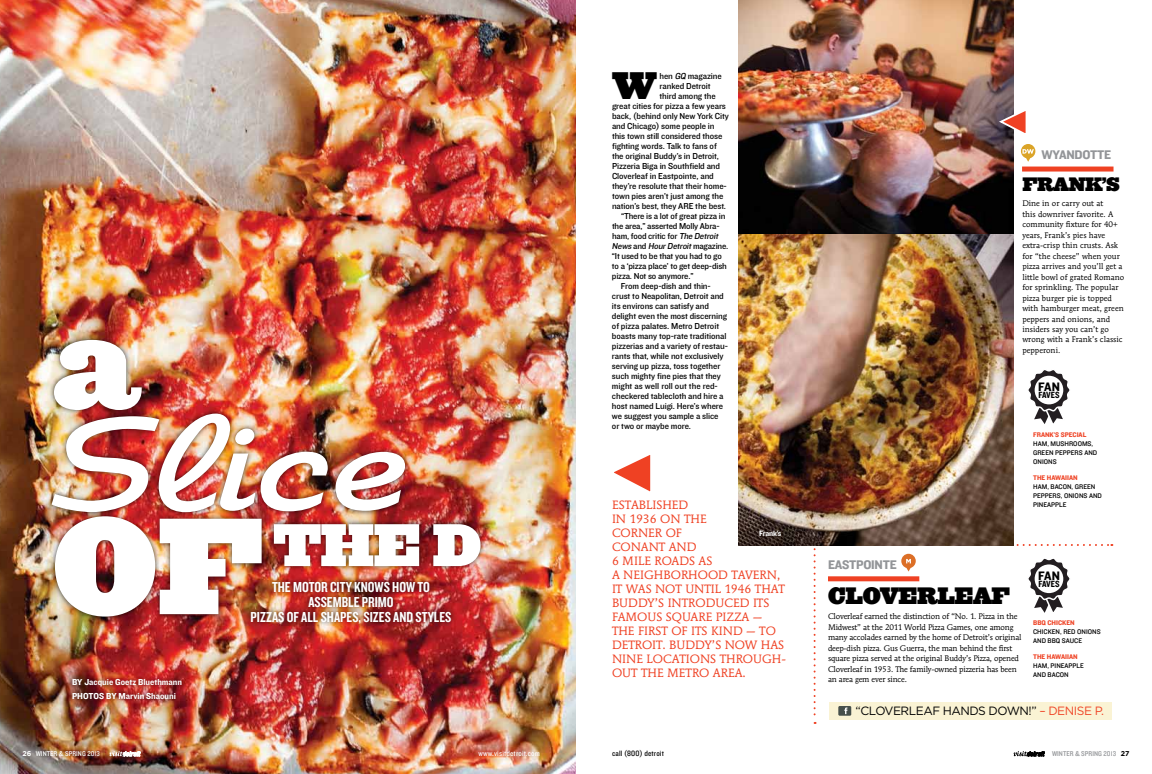
<style>
.page{position:relative;width:1152px;height:774px;background:#fff}
.page>*{position:absolute;margin:0;border:0;box-sizing:border-box;transform-origin:0 0}
.t1{font:126.6px "Fontella";color:#fff}
.t2{font:900 126.6px "Ziggurat";color:#fff}
.t3{font:900 55.6px "Ziggurat";color:#fff}
.t4{font:900 35.5px "Ziggurat";color:#000}
.t5{font:900 22px "Ziggurat";letter-spacing:-.02em;color:#000}
.t6{font:900 18px "Ziggurat";color:#000}
.t7{font:15px/15px "Knockout HTF49 Liteweight";color:#fff;text-align:center}
.t8{font:13px "Knockout HTF51 Middleweight";letter-spacing:-.02em;color:#939598}
.t9{font:12.8px "Knockout HTF51 Middleweight";color:#000}
.t10{font:12px/14px "Mendoza Roman";color:#ef4123}
.t11{font:12px "Gotham HTF";letter-spacing:-.04em;color:#000}
.t12{font:9.4px "Knockout HTF50 Welterweight";letter-spacing:-.015em;color:#000}
.t13{font:9px "Knockout HTF31 Junior Middlewt";letter-spacing:-.01em;color:#000}
.t14{font:9px/14px "Knockout HTF51 Middleweight";color:#fff}
.t15{font:italic 9px "Knockout HTF31 Junior Middlewt";color:#000}
.t16{font:8px/10.5px "Mendoza Roman";letter-spacing:-.01em;color:#000}
.t17{font:8px "Knockout HTF30 Junior Welterwt";letter-spacing:.015em;color:#fff}
.t18{font:8px "Knockout HTF30 Junior Welterwt";letter-spacing:.015em;color:#000}
.t19{font:8px "Knockout HTF51 Middleweight";letter-spacing:-.025em;color:#fff}
.t20{font:7.2px "Knockout HTF30 Junior Welterwt";letter-spacing:.01em;color:#939598}
.t21{font:7.2px "Knockout HTF30 Junior Welterwt";letter-spacing:.01em;color:#fff}
.t22{font:7px/9px "Knockout HTF31 Junior Middlewt";color:#000}
.t23{font:7px "Knockout HTF51 Middleweight";color:#ef4527}
.t24{font:7px "Knockout HTF51 Middleweight";letter-spacing:.035em;color:#ef4527}
.s1{font-family:"Gotham HTF";font-weight:700;font-size:7px}
.s2{font-style:italic}
.s3{font-style:normal}
.s4{color:#ef4527}
.s5{font-family:"Gotham HTF";font-weight:700;font-size:7px;color:#000}
</style>
<div class="page">
<svg style="left:1013px;top:751px;width:32px;height:5px"></svg>
<svg style="left:1013px;top:544px;width:99px;height:2px"></svg>
<svg style="left:814px;top:548px;width:2px;height:176px"></svg>
<div style="left:829px;top:702px;width:283px;height:18px;background:#faf3d4"></div>
<img style="left:0;top:0;width:576px;height:774px">
<div style="left:838px;top:706px;width:13px;height:10px;background:#464f4b"></div>
<svg style="left:844px;top:708px;width:3px;height:6px"></svg>
<svg style="left:901px;top:554px;width:15px;height:18px"></svg>
<div style="left:828px;top:576px;width:91px;height:5px;background:#ef4123"></div>
<svg style="left:1028px;top:558px;width:42px;height:55px"></svg>
<div style="left:1035px;top:564px;width:28px;height:29px;background:#fff;border-radius:50%"></div>
<img style="left:739px;top:234px;width:274px;height:312px">
<img style="left:739px;top:0;width:274px;height:234px">
<svg style="left:1021px;top:144px;width:14px;height:18px"></svg>
<div style="left:1022px;top:167px;width:92px;height:5px;background:#ef4123"></div>
<svg style="left:1028px;top:370px;width:42px;height:54px"></svg>
<div style="left:1035px;top:376px;width:28px;height:28px;background:#fff;border-radius:50%"></div>
<div style="left:67px;top:674px;width:120px;height:31px;background:#000;opacity:.75"></div>
<svg style="left:614px;top:455px;width:37px;height:37px"></svg>
<svg style="left:997px;top:107px;width:29px;height:30px"></svg>
<div style="left:47px;top:335px;width:363px;height:287px;background:#000;opacity:.75"></div>
<div style="left:268px;top:519px;width:218px;height:52px;background:#000;opacity:.75"></div>
<div style="left:246px;top:577px;width:210px;height:51px;background:#000;opacity:.75"></div>
<svg style="left:109px;top:751px;width:32px;height:5px"></svg>
<h1 class="t2" style="left:53px;top:287px;width:90px">A</h1>
<h1 class="t1" style="left:53px;top:379px;width:358px">Slice</h1>
<h1 class="t2" style="left:53px;top:493px;width:105px">OF</h1>
<h2 class="t3" style="left:273px;top:513px;width:210px">THE D</h2>
<h3 class="t7" style="left:251px;top:580px;width:202px">THE MOTOR CITY KNOWS HOW TO<br>ASSEMBLE PRIMO<br>PIZZAS OF ALL SHAPES, SIZES AND STYLES</h3>
<p class="t14" style="left:72px;top:675px;width:112px">By Jacquie Goetz Bluethmann<br>PHOTOS</p>
<p class="t14" style="left:106px;top:689px;width:71px">BY Marvin Shaouni</p>
<p class="t21" style="left:22px;top:750px;width:79px"><span class="s1">26</span> winter &amp; spring 2013</p>
<p class="t17" style="left:478px;top:749px;width:63px">www.visitdetroit.com</p>
<h3 class="t4" style="left:612px;top:65px;width:47px">W</h3>
<p class="t13" style="left:660px;top:71px;width:64px">hen <span class="s2">GQ</span> magazine</p>
<p class="t13" style="left:660px;top:81px;width:53px">ranked Detroit</p>
<p class="t13" style="left:660px;top:91px;width:58px">third among the</p>
<p class="t13" style="left:612px;top:101px;width:116px">great cities for pizza a few years</p>
<p class="t13" style="left:612px;top:111px;width:119px">back, (behind only New York City</p>
<p class="t13" style="left:612px;top:121px;width:104px">and Chicago) some people in</p>
<p class="t13" style="left:612px;top:131px;width:112px">this town still considered those</p>
<p class="t13" style="left:612px;top:141px;width:106px">fighting words. Talk to fans of</p>
<p class="t13" style="left:612px;top:151px;width:108px">the original Buddy’s in Detroit,</p>
<p class="t13" style="left:612px;top:161px;width:110px">Pizzeria Biga in Southfield and</p>
<p class="t13" style="left:612px;top:171px;width:103px">Cloverleaf in Eastpointe, and</p>
<p class="t13" style="left:612px;top:181px;width:116px">they’re resolute that their home-</p>
<p class="t13" style="left:612px;top:191px;width:113px">town pies aren’t just among the</p>
<p class="t13" style="left:612px;top:201px;width:116px">nation’s best, they ARE the best.</p>
<p class="t13" style="left:621px;top:211px;width:106px">“There is a lot of great pizza in</p>
<p class="t13" style="left:612px;top:221px;width:109px">the area,” asserted Molly Abra-</p>
<p class="t13" style="left:612px;top:231px;width:110px">ham, food critic for <span class="s2">The Detroit</span></p>
<p class="t15" style="left:612px;top:241px;width:118px">News <span class="s3">a n d</span> HourDetroit<span class="s3">m agaz i n e .</span></p>
<p class="t13" style="left:612px;top:251px;width:111px">“It used to be that you had to go</p>
<p class="t13" style="left:612px;top:261px;width:116px">to a ‘pizza place’ to get deep-dish</p>
<p class="t13" style="left:612px;top:271px;width:83px">pizza. Not so anymore.”</p>
<p class="t13" style="left:621px;top:281px;width:91px">From deep-dish and thin-</p>
<p class="t13" style="left:612px;top:291px;width:113px">crust to Neapolitan, Detroit and</p>
<p class="t13" style="left:612px;top:301px;width:99px">its environs can satisfy and</p>
<p class="t13" style="left:612px;top:311px;width:117px">delight even the most discerning</p>
<p class="t13" style="left:612px;top:321px;width:109px">of pizza palates. Metro Detroit</p>
<p class="t13" style="left:612px;top:331px;width:116px">boasts many top-rate traditional</p>
<p class="t13" style="left:612px;top:341px;width:117px">pizzerias and a variety of restau-</p>
<p class="t13" style="left:612px;top:351px;width:113px">rants that, while not exclusively</p>
<p class="t13" style="left:612px;top:361px;width:110px">serving up pizza, toss together</p>
<p class="t13" style="left:612px;top:371px;width:110px">such mighty fine pies that they</p>
<p class="t13" style="left:612px;top:381px;width:107px">might as well roll out the red-</p>
<p class="t13" style="left:612px;top:391px;width:113px">checkered tablecloth and hire a</p>
<p class="t13" style="left:612px;top:401px;width:113px">host named Luigi. Here’s where</p>
<p class="t13" style="left:612px;top:411px;width:108px">we suggest you sample a slice</p>
<p class="t13" style="left:612px;top:421px;width:81px">or two or maybe more.</p>
<p class="t10" style="left:612px;top:498px;width:176px">Established<br>in 1936 on the<br>corner of<br>Conant and<br>6 Mile Roads as<br>a neighborhood tavern, it was not until 1946 that<br>Buddy’s introduced its famous square pizza — the first of its kind — to<br>Detroit. Buddy’s now has nine locations through&shy;out TH E metro AREA.</p>
<p class="t19" style="left:759px;top:529px;width:24px">Frank’s</p>
<h3 class="t8" style="left:1041px;top:148px;width:49px">WYAN DOTTE</h3>
<h3 class="t6" style="left:1022px;top:174px;width:17px">FRA</h3>
<h3 class="t6" style="left:1069px;top:174px;width:52px">NK’S</h3>
<p class="t16" style="left:1022px;top:198px;width:103px">Dine in or carry out at<br>this downriver favorite. A community fixture for 40+ years, Frank’s pies have extra-crisp thin crusts. Ask for “the cheese” when your pizza arrives and you’ll get a little bowl of grated Romano for sprinkling. The popular pizza burger pie is topped with hamburger meat, green peppers and onions, and insiders say you can’t go wrong with a Frank’s classic pepperoni.</p>
<h3 class="t9" style="left:1038px;top:380px;width:15px">FAN</h3>
<p class="t12" style="left:1038px;top:390px;width:23px">FAVES</p>
<p class="t23" style="left:1033px;top:430px;width:33px">FRANK’S SPECIA</p>
<p class="t23" style="left:1083px;top:430px;width:5px">L</p>
<p class="t22" style="left:1033px;top:439px;width:6px">ham</p>
<p class="t22" style="left:1047px;top:439px;width:9px">, mushrooms</p>
<p class="t22" style="left:1092px;top:439px;width:3px">,</p>
<p class="t22" style="left:1033px;top:448px;width:5px">green</p>
<p class="t22" style="left:1055px;top:448px;width:5px">peppers</p>
<p class="t22" style="left:1084px;top:448px;width:6px">and</p>
<p class="t22" style="left:1033px;top:457px;width:5px">onions</p>
<p class="t23" style="left:1033px;top:474px;width:19px">The HAWAIIAN</p>
<p class="t22" style="left:1033px;top:482px;width:6px">ham</p>
<p class="t22" style="left:1047px;top:482px;width:9px">, bacon</p>
<p class="t22" style="left:1072px;top:482px;width:9px">, green</p>
<p class="t22" style="left:1033px;top:491px;width:5px">peppers</p>
<p class="t22" style="left:1061px;top:491px;width:9px">, onions</p>
<p class="t22" style="left:1089px;top:491px;width:6px">and</p>
<p class="t22" style="left:1033px;top:500px;width:5px">pineapple</p>
<h3 class="t8" style="left:828px;top:557px;width:70px">eastpointe</h3>
<h3 class="t5" style="left:828px;top:583px;width:183px">CLOVERLEAF</h3>
<p class="t16" style="left:828px;top:611px;width:195px">Cloverleaf earned the distinction of “No. 1. Pizza in the Midwest” at the 2011 World Pizza Games, one among many accolades earned by the home of Detroit’s original deep-dish pizza. Gus Guerra, the man behind the first square pizza served at the original Buddy’s Pizza, opened Cloverleaf in 1953. The family-owned pizzeria has been an area gem ever since.</p>
<h3 class="t9" style="left:1038px;top:569px;width:15px">FAN</h3>
<p class="t12" style="left:1038px;top:579px;width:23px">FAVES</p>
<p class="t23" style="left:1033px;top:619px;width:43px">BBQ chicken</p>
<p class="t22" style="left:1033px;top:628px;width:69px">CHICKEN, RED ONIONS<br>AND BBQ SAUCE</p>
<p class="t24" style="left:1033px;top:653px;width:46px">the Hawaiian</p>
<p class="t22" style="left:1033px;top:662px;width:6px">ham</p>
<p class="t22" style="left:1033px;top:662px;width:37px;text-align:center">, pineapple<br>AND BACON</p>
<h3 class="t11" style="left:856px;top:704px;width:250px">“CLOVERLEAF HANDS DOWN!” <span class="s4">– DENISE P.</span></h3>
<p class="t18" style="left:612px;top:749px;width:53px">call (800) detroit</p>
<p class="t20" style="left:1052px;top:750px;width:79px">winter &amp; spring 2013 <span class="s5">27</span></p>
</div>
